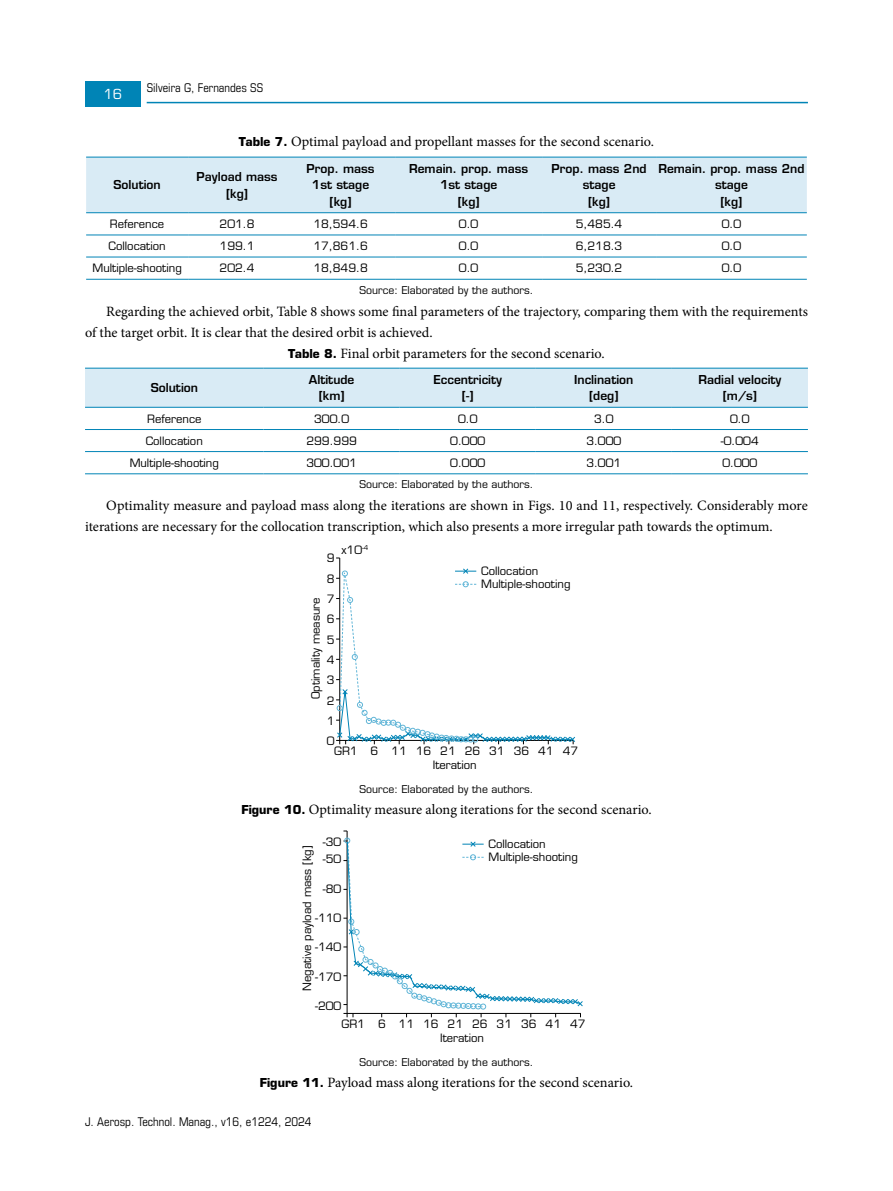
<style>
.page{position:relative;width:893px;height:1191px;background:#fff}
.page>*{position:absolute;margin:0;border:0;box-sizing:border-box;transform-origin:0 0}
.t1{font:14.25px/21px "Minion Pro";color:#000}
.t2{font:13.5px "Eurostile LT Std";color:#fff}
.t3{font:600 12px/16.5px "Eurostile LT Std";color:#000;text-align:center}
.t4{font:condensed 12px "Eurostile LT Std";color:#000}
.t5{font:11.25px/20.2px "Eurostile LT Std";color:#000}
.t6{font:10.5px "Eurostile LT Std";color:#000}
.s1{font-family:"Eurostile LT Std";font-weight:700;font-size:12px}
</style>
<div class="page">
<hr style="left:147px;top:102px;width:661px;height:1px;background:#0084b6">
<div style="left:85px;top:81px;width:55px;height:25px;background:#0084b6"></div>
<div style="left:86px;top:158px;width:721px;height:54px;background:#d9ebf5"></div>
<hr style="left:86px;top:157px;width:102px;height:1px;background:#0084b6">
<hr style="left:188px;top:157px;width:98px;height:1px;background:#0084b6">
<hr style="left:286px;top:157px;width:109px;height:1px;background:#0084b6">
<hr style="left:395px;top:157px;width:147px;height:1px;background:#0084b6">
<hr style="left:542px;top:157px;width:114px;height:1px;background:#0084b6">
<hr style="left:656px;top:157px;width:151px;height:1px;background:#0084b6">
<hr style="left:86px;top:212px;width:102px;height:1px;background:#0084b6">
<hr style="left:188px;top:212px;width:98px;height:1px;background:#0084b6">
<hr style="left:286px;top:212px;width:109px;height:1px;background:#0084b6">
<hr style="left:395px;top:212px;width:147px;height:1px;background:#0084b6">
<hr style="left:542px;top:212px;width:114px;height:1px;background:#0084b6">
<hr style="left:656px;top:212px;width:151px;height:1px;background:#0084b6">
<hr style="left:86px;top:279px;width:102px;height:1px;background:#0084b6">
<hr style="left:188px;top:279px;width:98px;height:1px;background:#0084b6">
<hr style="left:286px;top:279px;width:109px;height:1px;background:#0084b6">
<hr style="left:395px;top:279px;width:147px;height:1px;background:#0084b6">
<hr style="left:542px;top:279px;width:114px;height:1px;background:#0084b6">
<hr style="left:656px;top:279px;width:151px;height:1px;background:#0084b6">
<hr style="left:86px;top:235px;width:102px;height:1px;background:#0084b6">
<hr style="left:188px;top:235px;width:98px;height:1px;background:#0084b6">
<hr style="left:286px;top:235px;width:109px;height:1px;background:#0084b6">
<hr style="left:395px;top:235px;width:147px;height:1px;background:#0084b6">
<hr style="left:542px;top:235px;width:114px;height:1px;background:#0084b6">
<hr style="left:656px;top:235px;width:151px;height:1px;background:#0084b6">
<hr style="left:86px;top:257px;width:102px;height:1px;background:#0084b6">
<hr style="left:188px;top:257px;width:98px;height:1px;background:#0084b6">
<hr style="left:286px;top:257px;width:109px;height:1px;background:#0084b6">
<hr style="left:395px;top:257px;width:147px;height:1px;background:#0084b6">
<hr style="left:542px;top:257px;width:114px;height:1px;background:#0084b6">
<hr style="left:656px;top:257px;width:151px;height:1px;background:#0084b6">
<div style="left:85px;top:369px;width:723px;height:38px;background:#d9ebf5"></div>
<hr style="left:85px;top:368px;width:179px;height:1px;background:#0084b6">
<hr style="left:264px;top:368px;width:136px;height:1px;background:#0084b6">
<hr style="left:400px;top:368px;width:136px;height:1px;background:#0084b6">
<hr style="left:536px;top:368px;width:136px;height:1px;background:#0084b6">
<hr style="left:672px;top:368px;width:136px;height:1px;background:#0084b6">
<hr style="left:85px;top:407px;width:179px;height:1px;background:#0084b6">
<hr style="left:264px;top:407px;width:136px;height:1px;background:#0084b6">
<hr style="left:400px;top:407px;width:136px;height:1px;background:#0084b6">
<hr style="left:536px;top:407px;width:136px;height:1px;background:#0084b6">
<hr style="left:672px;top:407px;width:136px;height:1px;background:#0084b6">
<hr style="left:85px;top:473px;width:179px;height:1px;background:#0084b6">
<hr style="left:264px;top:473px;width:136px;height:1px;background:#0084b6">
<hr style="left:400px;top:473px;width:136px;height:1px;background:#0084b6">
<hr style="left:536px;top:473px;width:136px;height:1px;background:#0084b6">
<hr style="left:672px;top:473px;width:136px;height:1px;background:#0084b6">
<hr style="left:85px;top:429px;width:179px;height:1px;background:#0084b6">
<hr style="left:264px;top:429px;width:136px;height:1px;background:#0084b6">
<hr style="left:400px;top:429px;width:136px;height:1px;background:#0084b6">
<hr style="left:536px;top:429px;width:136px;height:1px;background:#0084b6">
<hr style="left:672px;top:429px;width:136px;height:1px;background:#0084b6">
<hr style="left:85px;top:451px;width:179px;height:1px;background:#0084b6">
<hr style="left:264px;top:451px;width:136px;height:1px;background:#0084b6">
<hr style="left:400px;top:451px;width:136px;height:1px;background:#0084b6">
<hr style="left:536px;top:451px;width:136px;height:1px;background:#0084b6">
<hr style="left:672px;top:451px;width:136px;height:1px;background:#0084b6">
<hr style="left:339px;top:558px;width:1px;height:186px;background:#000">
<svg style="left:336px;top:565px;width:239px;height:179px"></svg>
<hr style="left:347px;top:831px;width:1px;height:186px;background:#000">
<svg style="left:343px;top:837px;width:240px;height:180px"></svg>
<p class="t2" style="left:103px;top:86px;width:20px">16</p>
<p class="t4" style="left:147px;top:80px;width:118px">Silveira G, Fernandes SS</p>
<p class="t1" style="left:239px;top:131px;width:417px"><span class="s1">Table 7.</span> Optimal payload and propellant masses for the second scenario.</p>
<p class="t3" style="left:114px;top:177px;width:49px">Solution</p>
<p class="t3" style="left:197px;top:168px;width:83px">Payload mass [kg]</p>
<p class="t3" style="left:307px;top:160px;width:70px">Prop. mass<br>1st stage [kg]</p>
<p class="t3" style="left:409px;top:160px;width:121px">Remain. prop. mass<br>1st stage<br>[kg]</p>
<p class="t3" style="left:552px;top:160px;width:97px">Prop. mass 2nd stage<br>[kg]</p>
<p class="t3" style="left:658px;top:160px;width:148px">Remain. prop. mass 2nd stage<br>[kg]</p>
<p class="t5" style="left:110px;top:214px;width:56px">Reference</p>
<p class="t5" style="left:220px;top:214px;width:36px">201.8</p>
<p class="t5" style="left:313px;top:214px;width:56px">18,594.6</p>
<p class="t5" style="left:459px;top:214px;width:21px">0.0</p>
<p class="t5" style="left:576px;top:214px;width:48px">5,485.4</p>
<p class="t5" style="left:722px;top:214px;width:21px">0.0</p>
<p class="t5" style="left:109px;top:236px;width:59px">Collocation</p>
<p class="t5" style="left:220px;top:236px;width:36px">199.1</p>
<p class="t5" style="left:313px;top:236px;width:56px">17,861.6</p>
<p class="t5" style="left:459px;top:236px;width:21px">0.0</p>
<p class="t5" style="left:576px;top:236px;width:48px">6,218.3</p>
<p class="t5" style="left:722px;top:236px;width:21px">0.0</p>
<p class="t5" style="left:93px;top:258px;width:91px">Multiple-shooting</p>
<p class="t5" style="left:220px;top:258px;width:36px">202.4</p>
<p class="t5" style="left:313px;top:258px;width:56px">18,849.8</p>
<p class="t5" style="left:459px;top:258px;width:21px">0.0</p>
<p class="t5" style="left:576px;top:258px;width:48px">5,230.2</p>
<p class="t5" style="left:722px;top:258px;width:21px">0.0</p>
<p class="t6" style="left:360px;top:284px;width:175px">Source: Elaborated by the authors.</p>
<p class="t1" style="left:106px;top:301px;width:703px">Regarding the achieved orbit, Table 8 shows some final parameters of the trajectory, comparing them with the requirements</p>
<p class="t1" style="left:85px;top:322px;width:349px">of the target orbit. It is clear that the desired orbit is achieved.</p>
<p class="t1" style="left:288px;top:342px;width:318px"><span class="s1">Table 8.</span> Final orbit parameters for the second scenario.</p>
<p class="t3" style="left:151px;top:379px;width:49px">Solution</p>
<p class="t3" style="left:309px;top:371px;width:47px">Altitude [km]</p>
<p class="t3" style="left:433px;top:371px;width:70px">Eccentricity [-]</p>
<p class="t3" style="left:574px;top:371px;width:61px">Inclination [deg]</p>
<p class="t3" style="left:698px;top:371px;width:85px">Radial velocity [m/s]</p>
<p class="t5" style="left:147px;top:408px;width:56px">Reference</p>
<p class="t5" style="left:314px;top:408px;width:36px">300.0</p>
<p class="t5" style="left:458px;top:408px;width:21px">0.0</p>
<p class="t5" style="left:594px;top:408px;width:21px">3.0</p>
<p class="t5" style="left:730px;top:408px;width:21px">0.0</p>
<p class="t5" style="left:146px;top:430px;width:59px">Collocation</p>
<p class="t5" style="left:306px;top:430px;width:52px">299.999</p>
<p class="t5" style="left:450px;top:430px;width:36px">0.000</p>
<p class="t5" style="left:586px;top:430px;width:36px">3.000</p>
<p class="t5" style="left:721px;top:430px;width:39px">-0.004</p>
<p class="t5" style="left:130px;top:452px;width:91px">Multiple-shooting</p>
<p class="t5" style="left:306px;top:452px;width:52px">300.001</p>
<p class="t5" style="left:450px;top:452px;width:36px">0.000</p>
<p class="t5" style="left:586px;top:452px;width:36px">3.001</p>
<p class="t5" style="left:722px;top:452px;width:36px">0.000</p>
<p class="t6" style="left:360px;top:478px;width:175px">Source: Elaborated by the authors.</p>
<p class="t1" style="left:85px;top:495px;width:724px;text-indent:21px">Optimality measure and payload mass along the iterations are shown in Figs. 10 and 11, respectively. Considerably more iterations are necessary for the collocation transcription, which also presents a more irregular path towards the optimum.</p>
<p class="t5" style="left:327px;top:548px;width:9px;text-align:justify">9<br>8<br>7<br>6<br>5<br>4<br>3<br>2<br>1<br>0</p>
<p class="t5" style="left:341px;top:540px;width:28px">x10<sup>-4</sup></p>
<p class="t5" style="left:481px;top:564px;width:91px;line-height:13.5px">Collocation<br>Multiple-shooting</p>
<p class="t5" style="left:306px;top:699px;width:103px;rotate:-90deg">Optimality measure</p>
<p class="t5" style="left:334px;top:741px;width:246px">GR1 6 11 16 21 26 31 36 41 47</p>
<p class="t6" style="left:360px;top:782px;width:175px">Source: Elaborated by the authors.</p>
<p class="t1" style="left:241px;top:798px;width:412px"><span class="s1">Figure 10.</span> Optimality measure along iterations for the second scenario.</p>
<p class="t5" style="left:323px;top:849px;width:20px">-50</p>
<p class="t5" style="left:323px;top:878px;width:20px">-80</p>
<p class="t5" style="left:315px;top:907px;width:28px">-110</p>
<p class="t5" style="left:315px;top:937px;width:28px">-140</p>
<p class="t5" style="left:315px;top:966px;width:28px">-170</p>
<p class="t5" style="left:315px;top:995px;width:28px">-200</p>
<p class="t5" style="left:433px;top:755px;width:45px">Iteration</p>
<p class="t5" style="left:323px;top:831px;width:20px">-30</p>
<p class="t5" style="left:488px;top:837px;width:91px;line-height:13.5px">Collocation<br>Multiple-shooting</p>
<p class="t5" style="left:297px;top:990px;width:146px;rotate:-90deg">Negative payload mass [kg]</p>
<p class="t5" style="left:342px;top:1014px;width:246px">GR1 6 11 16 21 26 31 36 41 47</p>
<p class="t6" style="left:360px;top:1055px;width:175px">Source: Elaborated by the authors.</p>
<p class="t1" style="left:260px;top:1071px;width:375px"><span class="s1">Figure 11.</span> Payload mass along iterations for the second scenario.</p>
<p class="t5" style="left:440px;top:1028px;width:45px">Iteration</p>
<p class="t4" style="left:85px;top:1114px;width:228px">J. Aerosp. Technol. Manag., v16, e1224, 2024</p>
</div>
